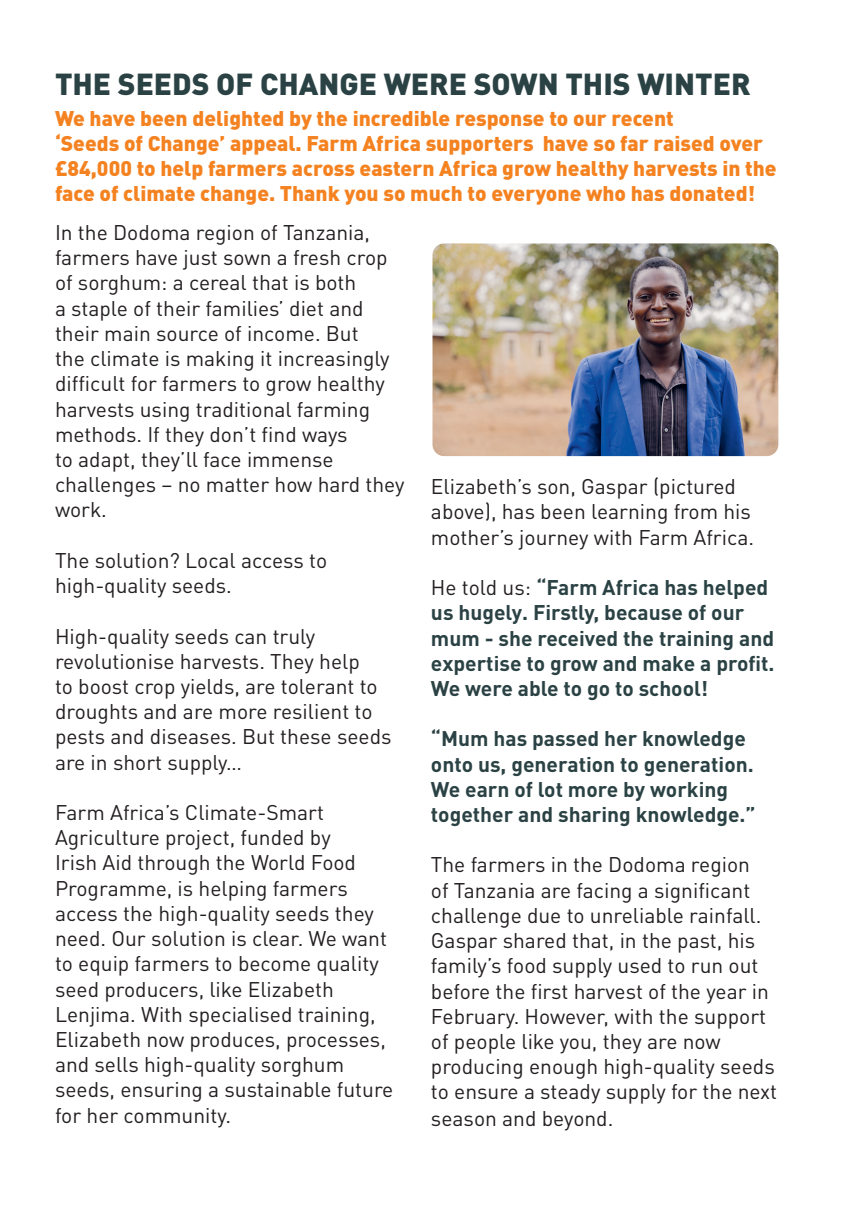
<style>
.page{position:relative;width:858px;height:1221px;background:#fff}
.page>*{position:absolute;margin:0;border:0;box-sizing:border-box;transform-origin:0 0}
.t1{font:900 30px "DIN Pro";color:#2b4244}
.t2{font:21px/25.2px "DIN Pro";color:#231f20}
.t3{font:700 21px/25.2px "DIN Pro";color:#2b4244}
.t4{font:900 21px/25.2px "DIN Pro";color:#f58220}
.s1{font-weight:400;color:#231f20}
</style>
<div class="page">
<img style="left:433px;top:245px;width:343px;height:209px">
<div style="left:430px;top:242px;width:349px;height:215px;border:2px solid #fff;border-radius:12px"></div>
<h1 class="t1" style="left:55px;top:64px;width:696px">THE SEEDS OF CHANGE WERE SOWN THIS WINTER</h1>
<p class="t4" style="left:55px;top:105px;width:722px">We have been delighted by the incredible response to our recent<br>‘Seeds of Change’ appeal. Farm Africa supporters have so far raised over £84,000 to help farmers across eastern Africa grow healthy harvests in the face of climate change. Thank you so much to everyone who has donated!</p>
<p class="t2" style="left:55px;top:218px;width:351px">In the Dodoma region of Tanzania, farmers have just sown a fresh crop of sorghum: a cereal that is both<br>a staple of their families’ diet and their main source of income. But<br>the climate is making it increasingly difficult for farmers to grow healthy harvests using traditional farming methods. If they don’t find ways<br>to adapt, they’ll face immense challenges – no matter how hard they work.</p>
<p class="t2" style="left:55px;top:545px;width:273px">The solution? Local access to high-quality seeds.</p>
<p class="t2" style="left:55px;top:621px;width:338px">High-quality seeds can truly revolutionise harvests. They help<br>to boost crop yields, are tolerant to droughts and are more resilient to pests and diseases. But these seeds are in short supply…</p>
<p class="t2" style="left:55px;top:797px;width:340px">Farm Africa’s Climate-Smart<br>Agriculture project, funded by<br>Irish Aid through the World Food<br>Programme, is helping farmers access the high-quality seeds they need. Our solution is clear. We want to equip farmers to become quality seed producers, like Elizabeth<br>Lenjima. With specialised training,<br>Elizabeth now produces, processes, and sells high-quality sorghum seeds, ensuring a sustainable future for her community.</p>
<p class="t2" style="left:430px;top:472px;width:324px">Elizabeth’s son, Gaspar (pictured above), has been learning from his mother’s journey with Farm Africa.</p>
<p class="t3" style="left:430px;top:574px;width:345px"><span class="s1">He told us:</span> “Farm Africa has helped us hugely. Firstly, because of our mum - she received the training and expertise to grow and make a profit.<br>We were able to go to school!</p>
<p class="t3" style="left:430px;top:725px;width:326px">“Mum has passed her knowledge onto us, generation to generation.<br>We earn of lot more by working together and sharing knowledge.”</p>
<p class="t2" style="left:430px;top:849px;width:347px">The farmers in the Dodoma region<br>of Tanzania are facing a significant challenge due to unreliable rainfall.<br>Gaspar shared that, in the past, his family’s food supply used to run out before the first harvest of the year in February. However, with the support of people like you, they are now producing enough high-quality seeds to ensure a steady supply for the next season and beyond.</p>
</div>
